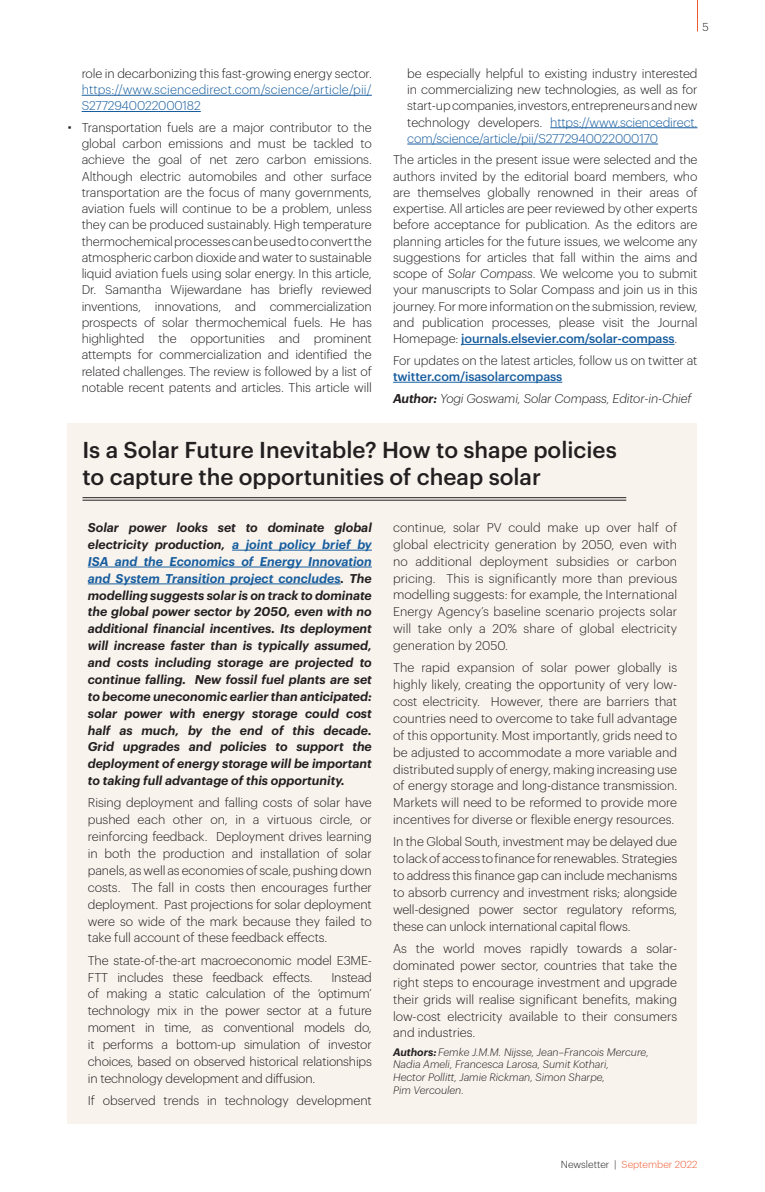
<style>
.page{position:relative;width:765px;height:1192px;background:#fff}
.page>*{position:absolute;margin:0;border:0;box-sizing:border-box;transform-origin:0 0}
.t1{font:500 22.5px/27px "Graphik";color:#231f20}
.t2{font:300 12.5px/16.9px "Graphik";letter-spacing:-.01em;color:#231f20;text-align:justify}
.t3{font:italic 600 12.5px/16.9px "Graphik";color:#231f20;text-align:justify}
.t4{font:italic 300 12.5px/21.5px "Graphik";letter-spacing:-.01em;color:#231f20}
.t5{font:300 12.5px/16.2px "Graphik";letter-spacing:.01em;color:#175d9e}
.t6{font:300 11.25px "Graphik";color:#231f20}
.t7{font:italic 300 10.62px/12.8px "Graphik";color:#231f20}
.t8{font:300 10px "Graphik";color:#f1592f}
.s1{color:#175d9e}
.s2{font-style:italic}
.s3{font-weight:500;color:#175d9e}
.s4{font-weight:500;font-style:normal;color:#175d9e}
.s5{font-weight:600}
.s6{color:#231f20}
</style>
<div class="page">
<hr style="left:697px;top:0;width:1px;height:31px;background:#f1592f">
<hr style="left:82px;top:95px;width:290px;height:1px;background:#175d9e">
<hr style="left:82px;top:111px;width:119px;height:1px;background:#175d9e">
<hr style="left:550px;top:127px;width:148px;height:1px;background:#175d9e">
<hr style="left:407px;top:144px;width:251px;height:1px;background:#175d9e">
<hr style="left:461px;top:344px;width:214px;height:1px;background:#175d9e">
<hr style="left:393px;top:382px;width:169px;height:1px;background:#175d9e">
<div style="left:68px;top:423px;width:630px;height:700px;background:#f8f3ed"></div>
<hr style="left:82px;top:497px;width:544px;height:1px;background:#231f20">
<hr style="left:82px;top:500px;width:544px;height:1px;background:#231f20">
<hr style="left:232px;top:550px;width:140px;height:1px;background:#175d9e">
<hr style="left:88px;top:567px;width:284px;height:1px;background:#175d9e">
<hr style="left:88px;top:583px;width:253px;height:1px;background:#175d9e">
<p class="t6" style="left:702px;top:19px;width:8px">5</p>
<p class="t2" style="left:82px;top:64px;width:292px">role in decarbonizing this fast-growing energy sector.</p>
<p class="t5" style="left:82px;top:80px;width:292px">https://www.sciencedirect.com/science/article/pii/<br>S2772940022000182</p>
<p class="t2" style="left:82px;top:118px;width:292px;line-height:16.2px">Transportation fuels are a major contributor to the global carbon emissions and must be tackled to achieve the goal of net zero carbon emissions.<br>Although electric automobiles and other surface transportation are the focus of many governments, aviation fuels will continue to be a problem, unless they can be produced sustainably. High temperature thermochemical processes can be used to convert the atmospheric carbon dioxide and water to sustainable liquid aviation fuels using solar energy. In this article, Dr. Samantha Wijewardane has briefly reviewed inventions, innovations, and commercialization prospects of solar thermochemical fuels. He has highlighted the opportunities and prominent attempts for commercialization and identified the related challenges. The review is followed by a list of notable recent patents and articles. This article will</p>
<p class="t2" style="left:407px;top:64px;width:292px;line-height:16.2px">be especially helpful to existing industry interested in commercializing new technologies, as well as for start-up companies, investors, entrepreneurs and new technology developers. <span class="s1">https://www.sciencedirect. com/science/article/pii/S2772940022000170</span></p>
<p class="t2" style="left:393px;top:151px;width:306px;line-height:16.2px">The articles in the present issue were selected and the authors invited by the editorial board members, who are themselves globally renowned in their areas of expertise. All articles are peer reviewed by other experts before acceptance for publication. As the editors are planning articles for the future issues, we welcome any suggestions for articles that fall within the aims and scope of <span class="s2">Solar Compass</span>. We welcome you to submit your manuscripts to Solar Compass and join us in this journey. For more information on the submission, review, and publication processes, please visit the Journal Homepage: <span class="s3">journals.elsevier.com/solar-compass</span>.</p>
<p class="t2" style="left:393px;top:351px;width:306px">For updates on the latest articles, follow us on twitter at</p>
<p class="t4" style="left:393px;top:365px;width:300px"><span class="s4">twitter.com/isasolarcompass<br></span><span class="s5">Author:</span> Yogi Goswami, Solar Compass, Editor-in-Chief</p>
<h1 class="t1" style="left:82px;top:434px;width:536px">Is a Solar Future Inevitable? How to shape policies to capture the opportunities of cheap solar</h1>
<p class="t3" style="left:88px;top:518px;width:286px">Solar power looks set to dominate global electricity production, <span class="s1">a joint policy brief by ISA and the Economics of Energy Innovation and System Transition project concludes</span>. The modelling suggests solar is on track to dominate the global power sector by 2050, even with no additional financial incentives. Its deployment will increase faster than is typically assumed, and costs including storage are projected to continue falling. New fossil fuel plants are set to become uneconomic earlier than anticipated: solar power with energy storage could cost half as much, by the end of this decade.<br>Grid upgrades and policies to support the deployment of energy storage will be important to taking full advantage of this opportunity.</p>
<p class="t2" style="left:88px;top:793px;width:286px">Rising deployment and falling costs of solar have pushed each other on, in a virtuous circle, or reinforcing feedback. Deployment drives learning in both the production and installation of solar panels, as well as economies of scale, pushing down costs. The fall in costs then encourages further deployment. Past projections for solar deployment were so wide of the mark because they failed to take full account of these feedback effects.</p>
<p class="t2" style="left:88px;top:950px;width:286px">The state-of-the-art macroeconomic model E3ME-<br>FTT includes these feedback effects.</p>
<p class="t2" style="left:393px;top:518px;width:286px">continue, solar PV could make up over half of global electricity generation by 2050, even with no additional deployment subsidies or carbon pricing. This is significantly more than previous modelling suggests: for example, the International Energy Agency’s baseline scenario projects solar will take only a 20% share of global electricity generation by 2050.</p>
<p class="t2" style="left:393px;top:658px;width:286px">The rapid expansion of solar power globally is highly likely, creating the opportunity of very low&shy;cost electricity. However, there are barriers that countries need to overcome to take full advantage of this opportunity. Most importantly, grids need to be adjusted to accommodate a more variable and distributed supply of energy, making increasing use of energy storage and long-distance transmission.<br>Markets will need to be reformed to provide more incentives for diverse or flexible energy resources.</p>
<p class="t2" style="left:393px;top:832px;width:286px">In the Global South, investment may be delayed due to lack of access to finance for renewables. Strategies to address this finance gap can include mechanisms to absorb currency and investment risks; alongside well-designed power sector regulatory reforms, these can unlock international capital flows.</p>
<p class="t2" style="left:393px;top:939px;width:286px">As the world moves rapidly towards a solar&shy;dominated power sector, countries that take the right steps to encourage investment and upgrade their grids will realise significant benefits, making low-cost electricity available to their consumers and industries.</p>
<p class="t7" style="left:393px;top:1044px;width:257px"><span class="s5">Authors:</span> Femke J.M.M. Nijsse, Jean–Francois Mercure, Nadia Ameli, Francesca Larosa, Sumit Kothari,<br>Hector Pollitt, Jamie Rickman, Simon Sharpe,<br>Pim Vercoulen.</p>
<p class="t2" style="left:88px;top:967px;width:286px;text-indent:244px">Instead of making a static calculation of the ‘optimum’ technology mix in the power sector at a future moment in time, as conventional models do, it performs a bottom-up simulation of investor choices, based on observed historical relationships in technology development and diffusion.</p>
<p class="t2" style="left:88px;top:1091px;width:286px">If observed trends in technology development</p>
<p class="t8" style="left:561px;top:1157px;width:138px"><span class="s6">Newsletter |</span> September 2022</p>
</div>
